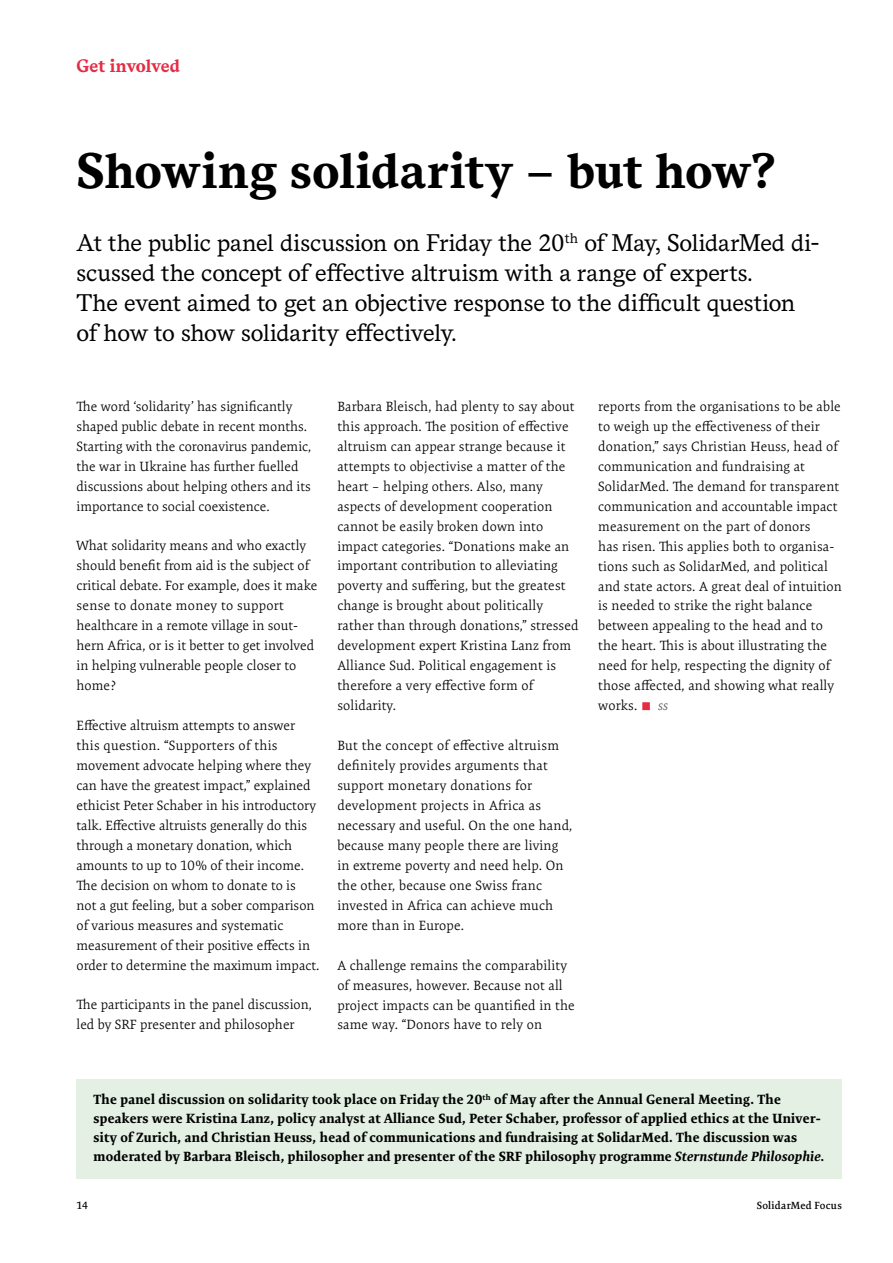
<style>
.page{position:relative;width:893px;height:1263px;background:#fff}
.page>*{position:absolute;margin:0;border:0;box-sizing:border-box;transform-origin:0 0}
.t1{font:700 49.5px "Messina Serif";color:#000}
.t2{font:24px/30px "Messina Serif";letter-spacing:-.005em;color:#000}
.t3{font:700 18px "Messina Serif";letter-spacing:-.01em;color:#e52c45}
.t4{font:300 13.5px/20px "Expo Serif Pro";letter-spacing:.01em;color:#000}
.t5{font:700 13.5px/18.9px "Expo Serif Pro";letter-spacing:.02em;color:#000}
.t6{font:600 10.5px "Expo Serif Pro";letter-spacing:.02em;color:#000}
.s1{font-family:"Minion Pro";font-weight:400;font-size:27px;color:#e52c45}
.s2{font-weight:400;font-style:italic;color:#6c6c66}
.s3{font-style:italic}
</style>
<div class="page">
<div style="left:77px;top:1079px;width:765px;height:99px;background:#e3f0e3"></div>
<h3 class="t3" style="left:77px;top:52px;width:105px">Get involved</h3>
<h1 class="t1" style="left:77px;top:133px;width:701px">Showing solidarity – but how?</h1>
<p class="t2" style="left:77px;top:227px;width:744px">At the public panel discussion on Friday the 20<sup>th</sup> of May, SolidarMed di&shy;scussed the concept of effective altruism with a range of experts.<br>The event aimed to get an objective response to the difficult question of how to show solidarity effectively.</p>
<p class="t4" style="left:77px;top:396px;width:236px">The word ‘solidarity’ has significantly shaped public debate in recent months.<br>Starting with the coronavirus pandemic, the war in Ukraine has further fuelled discussions about helping others and its importance to social coexistence.</p>
<p class="t4" style="left:77px;top:536px;width:242px">What solidarity means and who exactly should benefit from aid is the subject of critical debate. For example, does it make sense to donate money to support healthcare in a remote village in sout&shy;hern Africa, or is it better to get involved in helping vulnerable people closer to home?</p>
<p class="t4" style="left:77px;top:715px;width:244px">Effective altruism attempts to answer this question. “Supporters of this movement advocate helping where they can have the greatest impact,” explained ethicist Peter Schaber in his introductory talk. Effective altruists generally do this through a monetary donation, which amounts to up to 10% of their income.<br>The decision on whom to donate to is<br>not a gut feeling, but a sober comparison of various measures and systematic measurement of their positive effects in order to determine the maximum impact.</p>
<p class="t4" style="left:77px;top:995px;width:237px">The participants in the panel discussion, led by SRF presenter and philosopher</p>
<p class="t4" style="left:337px;top:396px;width:243px">Barbara Bleisch, had plenty to say about this approach. The position of effective altruism can appear strange because it attempts to objectivise a matter of the heart – helping others. Also, many aspects of development cooperation cannot be easily broken down into impact categories. “Donations make an important contribution to alleviating poverty and suffering, but the greatest change is brought about politically rather than through donations,” stressed development expert Kristina Lanz from Alliance Sud. Political engagement is therefore a very effective form of solidarity.</p>
<p class="t4" style="left:337px;top:735px;width:237px">But the concept of effective altruism definitely provides arguments that support monetary donations for development projects in Africa as necessary and useful. On the one hand, because many people there are living in extreme poverty and need help. On the other, because one Swiss franc invested in Africa can achieve much more than in Europe.</p>
<p class="t4" style="left:337px;top:955px;width:239px">A challenge remains the comparability of measures, however. Because not all project impacts can be quantified in the same way. “Donors have to rely on</p>
<p class="t4" style="left:598px;top:396px;width:245px">reports from the organisations to be able to weigh up the effectiveness of their donation,” says Christian Heuss, head of communication and fundraising at SolidarMed. The demand for transparent communication and accountable impact measurement on the part of donors<br>has risen. This applies both to organisa&shy;tions such as SolidarMed, and political and state actors. A great deal of intuition is needed to strike the right balance between appealing to the head and to the heart. This is about illustrating the need for help, respecting the dignity of those affected, and showing what really works. <span class="s1">■</span> <span class="s2">ss</span></p>
<p class="t5" style="left:94px;top:1090px;width:733px">The panel discussion on solidarity took place on Friday the 20<sup>th</sup> of May after the Annual General Meeting. The speakers were Kristina Lanz, policy analyst at Alliance Sud, Peter Schaber, professor of applied ethics at the Univer&shy;sity of Zurich, and Christian Heuss, head of communications and fundraising at SolidarMed. The discussion was moderated by Barbara Bleisch, philosopher and presenter of the SRF philosophy programme <span class="s3">Sternstunde Philosophie.</span></p>
<p class="t6" style="left:77px;top:1199px;width:13px">14</p>
<p class="t6" style="left:757px;top:1199px;width:87px">SolidarMed Focus</p>
</div>
